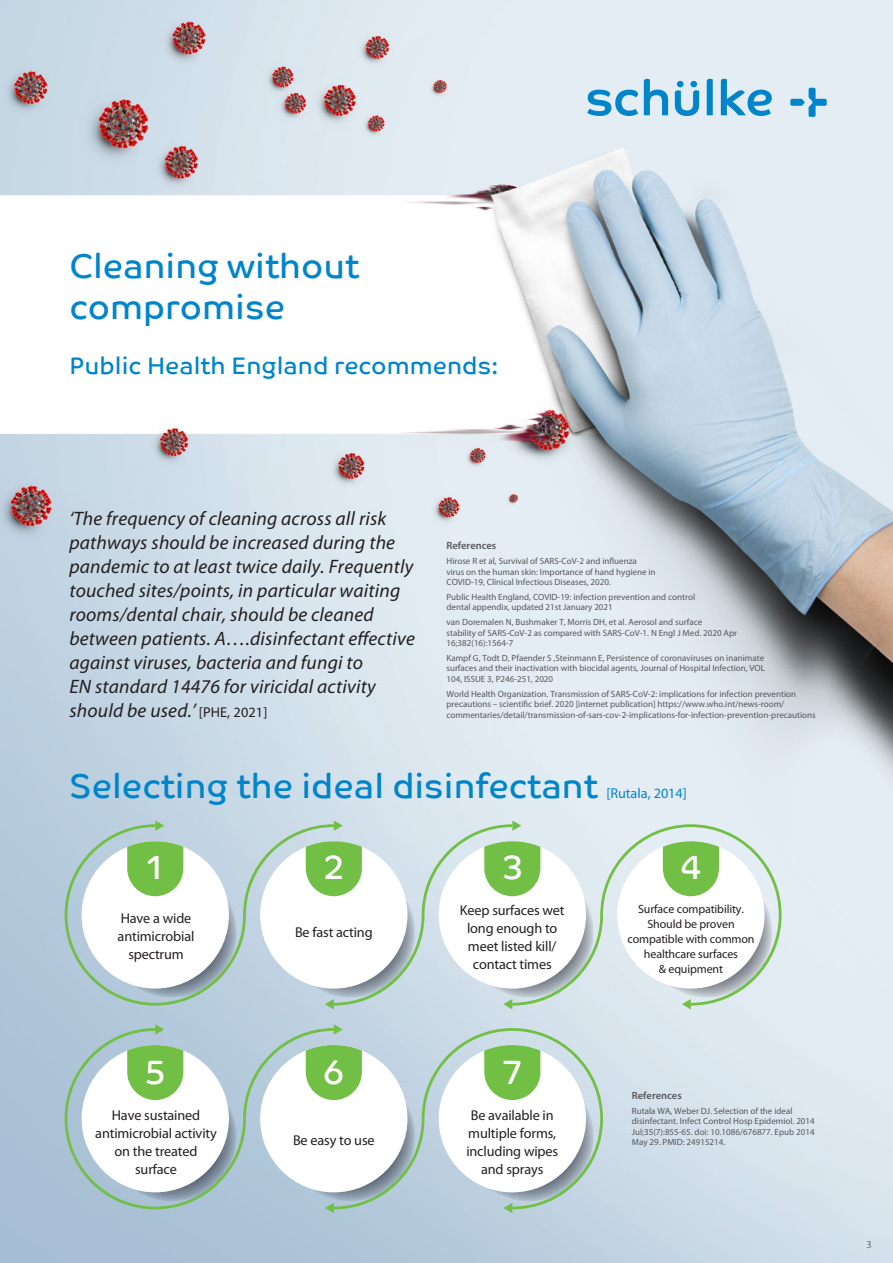
<style>
.page{position:relative;width:893px;height:1263px;background:#fff}
.page>*{position:absolute;margin:0;border:0;box-sizing:border-box;transform-origin:0 0}
.t1{font:34.5px/40.5px "Co Text";color:#0085cb}
.t2{font:34.5px "Co Text";color:#fff}
.t3{font:24px "Co Text";color:#0085cb}
.t4{font:italic 19.5px/24px "Myriad Pro";letter-spacing:.01em;color:#231f20}
.t5{font:14.25px/18px "Myriad Pro";letter-spacing:-.01em;color:#231f20;text-align:center}
.t6{font:14.25px "Myriad Pro";color:#0085cb}
.t7{font:12px/15px "Myriad Pro";letter-spacing:-.01em;color:#231f20;text-align:center}
.t8{font:600 10.5px "Myriad Pro";color:#57585a}
.t9{font:300 10.5px "Myriad Pro";color:#231f20}
.t10{font:9px/10.5px "Myriad Pro";color:#57585a}
.s1{font-style:normal;font-size:14.25px}
</style>
<div class="page">
<img style="left:0;top:0;width:893px;height:1263px">
<svg style="left:675px;top:81px;width:24px;height:35px"></svg>
<svg style="left:587px;top:90px;width:51px;height:26px"></svg>
<svg style="left:644px;top:79px;width:24px;height:36px"></svg>
<svg style="left:707px;top:79px;width:6px;height:36px"></svg>
<svg style="left:721px;top:79px;width:51px;height:37px;background:#83c1e2"></svg>
<svg style="left:790px;top:88px;width:37px;height:29px"></svg>
<svg style="left:65px;top:820px;width:716px;height:189px"></svg>
<svg style="left:65px;top:1024px;width:538px;height:189px"></svg>
<img style="left:0;top:805px;width:1px;height:458px">
<img style="left:0;top:354px;width:1px;height:460px">
<h1 class="t1" style="left:69px;top:245px;width:291px">Cleaning without compromise</h1>
<h2 class="t3" style="left:69px;top:352px;width:430px">Public Health England recommends:</h2>
<p class="t4" style="left:69px;top:506px;width:347px">‘The frequency of cleaning across all risk pathways should be increased during the pandemic to at least twice daily. Frequently touched sites/points, in particular waiting rooms/dental chair, should be cleaned between patients. A….disinfectant effective against viruses, bacteria and fungi to<br>EN standard 14476 for viricidal activity should be used.’ <span class="s1">[PHE, 2021]</span></p>
<p class="t8" style="left:446px;top:539px;width:51px">References</p>
<p class="t10" style="left:446px;top:556px;width:211px">Hirose R et al, Survival of SARS-CoV-2 and influenza virus on the human skin: Importance of hand hygiene in<br>COVID-19, Clinical Infectious Diseases, 2020.</p>
<p class="t10" style="left:446px;top:591px;width:250px">Public Health England, COVID-19: infection prevention and control dental appendix, updated 21st January 2021</p>
<p class="t10" style="left:446px;top:617px;width:292px">van Doremalen N, Bushmaker T, Morris DH, et al. Aerosol and surface<br>stability of SARS-CoV-2 as compared with SARS-CoV-1. N Engl J Med. 2020 Apr<br>16;382(16):1564-7</p>
<p class="t10" style="left:446px;top:652px;width:320px;text-align:justify">Kampf G, Todt D, Pfaender S ,Steinmann E, Persistence of coronaviruses on inanimate surfaces and their inactivation with biocidal agents, Journal of Hospital Infection, VOL 104, ISSUE 3, P246-251, 2020</p>
<p class="t10" style="left:446px;top:688px;width:371px">World Health Organization. Transmission of SARS-CoV-2: implications for infection prevention precautions – scientific brief. 2020 [internet publication] https://www.who.int/news-room/ commentaries/detail/transmission-of-sars-cov-2-implications-for-infection-prevention-precautions</p>
<h1 class="t1" style="left:69px;top:765px;width:530px">Selecting the ideal disinfectant</h1>
<h3 class="t6" style="left:606px;top:784px;width:82px">[Rutala, 2014]</h3>
<h1 class="t2" style="left:144px;top:847px;width:24px">1</h1>
<h3 class="t5" style="left:118px;top:909px;width:78px">Have a wide antimicrobial spectrum</h3>
<h1 class="t2" style="left:323px;top:847px;width:24px">2</h1>
<h3 class="t5" style="left:295px;top:923px;width:79px">Be fast acting</h3>
<h1 class="t2" style="left:501px;top:847px;width:24px">3</h1>
<h3 class="t5" style="left:460px;top:901px;width:106px">Keep surfaces wet long enough to meet listed kill/ contact times</h3>
<h1 class="t2" style="left:680px;top:847px;width:24px">4</h1>
<h3 class="t7" style="left:627px;top:901px;width:129px">Surface compatibility.<br>Should be proven compatible with common healthcare surfaces<br>&amp; equipment</h3>
<h1 class="t2" style="left:144px;top:1052px;width:24px">5</h1>
<h3 class="t5" style="left:95px;top:1106px;width:123px">Have sustained antimicrobial activity on the treated surface</h3>
<h1 class="t2" style="left:323px;top:1052px;width:24px">6</h1>
<h3 class="t5" style="left:293px;top:1131px;width:83px">Be easy to use</h3>
<h1 class="t2" style="left:501px;top:1052px;width:24px">7</h1>
<h3 class="t5" style="left:466px;top:1106px;width:93px">Be available in multiple forms, including wipes and sprays</h3>
<p class="t8" style="left:632px;top:1089px;width:51px">References</p>
<p class="t10" style="left:632px;top:1105px;width:184px">Rutala WA, Weber DJ. Selection of the ideal disinfectant. Infect Control Hosp Epidemiol. 2014<br>Jul;35(7):855-65. doi: 10.1086/676877. Epub 2014<br>May 29. PMID: 24915214.</p>
<p class="t9" style="left:867px;top:1238px;width:7px">3</p>
</div>
